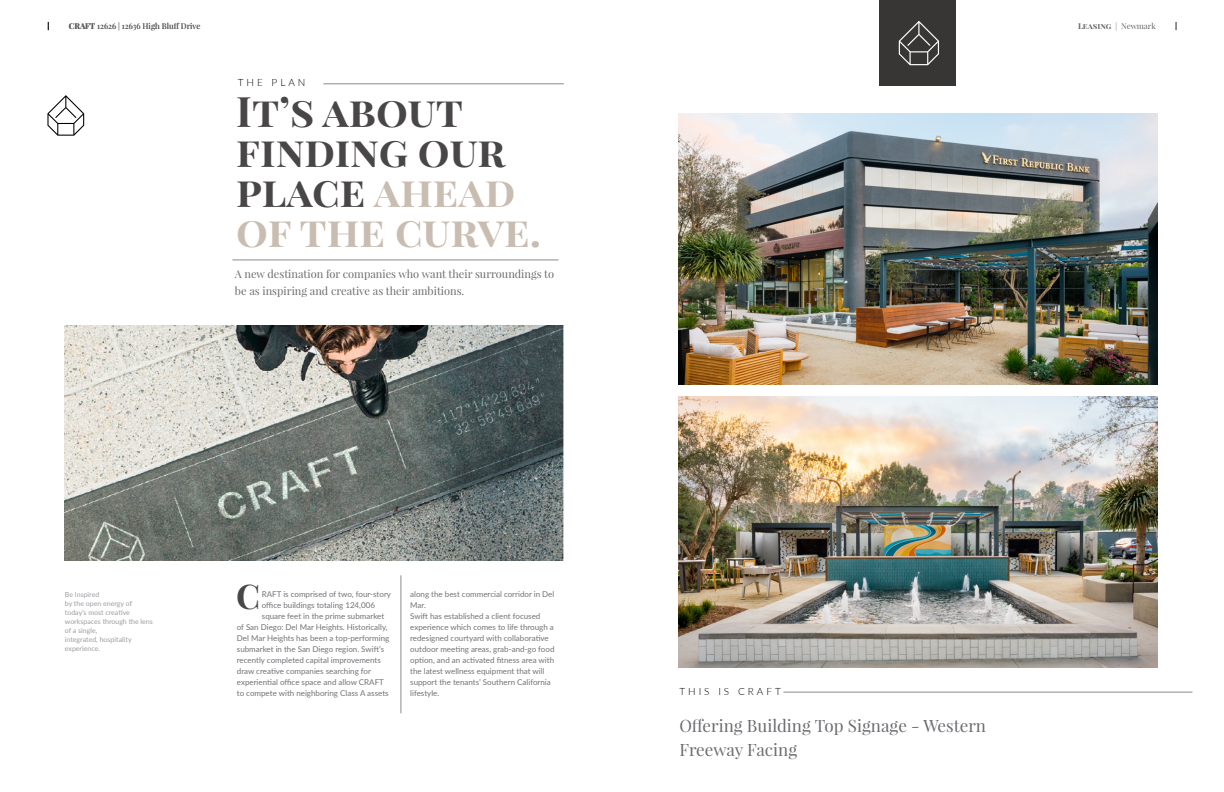
<style>
.page{position:relative;width:1224px;height:792px;background:#fff}
.page>*{position:absolute;margin:0;border:0;box-sizing:border-box;transform-origin:0 0}
.t1{font:700 42px/40px "Playfair Display SC";color:#494648}
.t2{font:700 34px "Playfair Display SC";color:#494648}
.t3{font:17px/24px "Playfair Display";color:#6c6b70}
.t4{font:11px/17px "Playfair Display";color:#6c6b70}
.t5{font:300 10px "Lato";letter-spacing:.3em;color:#000}
.t6{font:8px/11px "Lato";color:#737277}
.t7{font:8px "Playfair Display";color:#636266}
.t8{font:7px/9px "Lato";color:#9d9ba0}
.s1{font-family:"Playfair Display SC";font-weight:700}
.s2{color:#c9bdb1}
</style>
<div class="page">
<div style="left:880px;top:0;width:76px;height:86px;background:#383535"></div>
<svg style="left:899px;top:21px;width:40px;height:44px"></svg>
<img style="left:65px;top:326px;width:498px;height:234px">
<hr style="left:323px;top:84px;width:241px;height:1px;background:#8b898e">
<hr style="left:232px;top:260px;width:327px;height:1px;background:#8b898e">
<hr style="left:401px;top:575px;width:1px;height:138px;background:#8b898e">
<svg style="left:47px;top:95px;width:37px;height:41px"></svg>
<hr style="left:783px;top:692px;width:409px;height:1px;background:#8b898e">
<img style="left:679px;top:113px;width:478px;height:271px">
<img style="left:679px;top:396px;width:478px;height:271px">
<p class="t7" style="left:69px;top:21px;width:133px"><span class="s1">CRAFT</span> 12626 | 12636 High Bluff Drive</p>
<p class="t7" style="left:174px;top:21px;width:4px">f</p>
<p class="t7" style="left:1078px;top:20px;width:79px"><span class="s1">Leasing</span> | Newmark</p>
<p class="t5" style="left:238px;top:76px;width:69px">THE PLAN</p>
<h1 class="t1" style="left:236px;top:92px;width:306px">It’s about finding our place <span class="s2">ahead of the curve.</span></h1>
<h3 class="t4" style="left:235px;top:266px;width:321px">A new destination for companies who want their surroundings to be as inspiring and creative as their ambitions.</h3>
<p class="t8" style="left:65px;top:589px;width:89px">Be Inspired<br>by the open energy of today’s most creative workspaces through the lens of a single,<br>integrated, hospitality experience.</p>
<h2 class="t2" style="left:236px;top:575px;width:26px">C</h2>
<p class="t6" style="left:262px;top:589px;width:131px">RAFT is comprised of two, four-story</p>
<p class="t6" style="left:262px;top:600px;width:115px">office buildings totaling 124,006</p>
<p class="t6" style="left:262px;top:611px;width:124px">square feet in the prime submarket</p>
<p class="t6" style="left:237px;top:622px;width:152px">of San Diego: Del Mar Heights. Historically,</p>
<p class="t6" style="left:237px;top:633px;width:154px">Del Mar Heights has been a top-performing</p>
<p class="t6" style="left:237px;top:644px;width:149px">submarket in the San Diego region. Swift’s</p>
<p class="t6" style="left:237px;top:655px;width:146px">recently completed capital improvements</p>
<p class="t6" style="left:237px;top:666px;width:136px">draw creative companies searching for</p>
<p class="t6" style="left:237px;top:677px;width:149px">experiential office space and allow CRAFT</p>
<p class="t6" style="left:237px;top:688px;width:153px">to compete with neighboring Class A assets</p>
<p class="t6" style="left:410px;top:589px;width:146px">along the best commercial corridor in Del Mar.<br>Swift has established a client focused experience which comes to life through a redesigned courtyard with collaborative outdoor meeting areas, grab-and-go food option, and an activated fitness area with the latest wellness equipment that will support the tenants’ Southern California lifestyle.</p>
<p class="t5" style="left:679px;top:684px;width:103px">THIS IS CRAFT</p>
<h3 class="t3" style="left:679px;top:713px;width:308px">Offering Building Top Signage - Western<br>Freeway Facing</h3>
</div>
